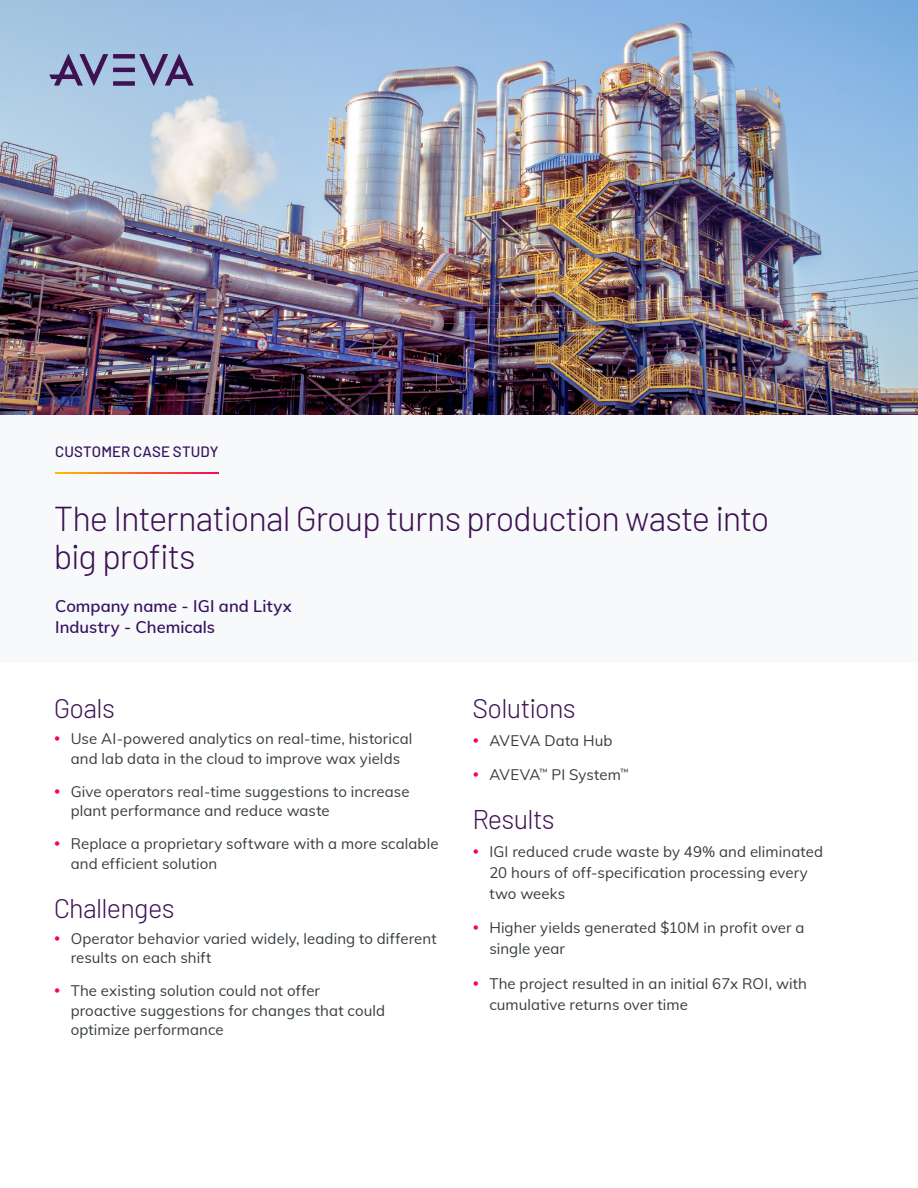
<style>
.page{position:relative;width:918px;height:1188px;background:#fff}
.page>*{position:absolute;margin:0;border:0;box-sizing:border-box;transform-origin:0 0}
.H2_Doc_Title{font:300 34.5px/37.5px "Barlow";letter-spacing:-.03em;color:#3d1152}
.H2_Doc_Title-2{font:300 27px "Barlow";letter-spacing:-.025em;color:#3d1152}
.Cover_-_Company_Name{font:600 16.5px/21px "Muli";color:#371260}
.t1{font:15px/19.5px "Muli";letter-spacing:.005em;color:#363d42}
.Doc_Content_Type{font:500 15px "Barlow";letter-spacing:.01em;color:#371260}
</style>
<div class="page">
<img style="left:0;top:0;width:918px;height:415px">
<div style="left:0;top:416px;width:918px;height:247px;background:#f8f9fa"></div>
<svg style="left:55px;top:472px;width:163px;height:2px"></svg>
<div style="left:113px;top:81px;width:22px;height:5px;background:#3d1152"></div>
<hr style="left:113px;top:68px;width:22px;height:4px;background:#3d1152">
<div style="left:113px;top:54px;width:22px;height:5px;background:#3d1152"></div>
<svg style="left:49px;top:54px;width:59px;height:32px"></svg>
<svg style="left:139px;top:54px;width:55px;height:32px"></svg>
<p class="Doc_Content_Type" style="left:55px;top:441px;width:165px">CUSTOMER CASE STUDY</p>
<p class="H2_Doc_Title" style="left:54px;top:498px;width:717px">The International Group turns production waste into big profits</p>
<p class="Cover_-_Company_Name" style="left:55px;top:595px;width:238px">Company name - IGI and Lityx<br>Industry - Chemicals</p>
<p class="H2_Doc_Title-2" style="left:54px;top:689px;width:63px">Goals</p>
<p class="t1" style="left:71px;top:728px;width:343px">Use AI-powered analytics on real-time, historical and lab data in the cloud to improve wax yields</p>
<p class="t1" style="left:71px;top:781px;width:340px">Give operators real-time suggestions to increase plant performance and reduce waste</p>
<p class="t1" style="left:71px;top:833px;width:369px">Replace a proprietary software with a more scalable and efficient solution</p>
<p class="H2_Doc_Title-2" style="left:54px;top:888px;width:122px">Challenges</p>
<p class="t1" style="left:71px;top:928px;width:367px">Operator behavior varied widely, leading to different results on each shift</p>
<p class="t1" style="left:71px;top:980px;width:316px">The existing solution could not offer proactive suggestions for changes that could optimize performance</p>
<p class="H2_Doc_Title-2" style="left:472px;top:689px;width:105px">Solutions</p>
<p class="t1" style="left:489px;top:730px;width:125px">AVEVA Data Hub</p>
<p class="t1" style="left:489px;top:764px;width:141px">AVEVA<sup>™</sup> PI System<sup>™</sup></p>
<p class="H2_Doc_Title-2" style="left:472px;top:800px;width:84px">Results</p>
<p class="t1" style="left:489px;top:840px;width:335px;line-height:21px">IGI reduced crude waste by 49% and eliminated<br>20 hours of off-specification processing every two weeks</p>
<p class="t1" style="left:489px;top:917px;width:317px;line-height:21px">Higher yields generated $10M in profit over a single year</p>
<p class="t1" style="left:489px;top:972px;width:319px;line-height:21px">The project resulted in an initial 67x ROI, with cumulative returns over time</p>
</div>
